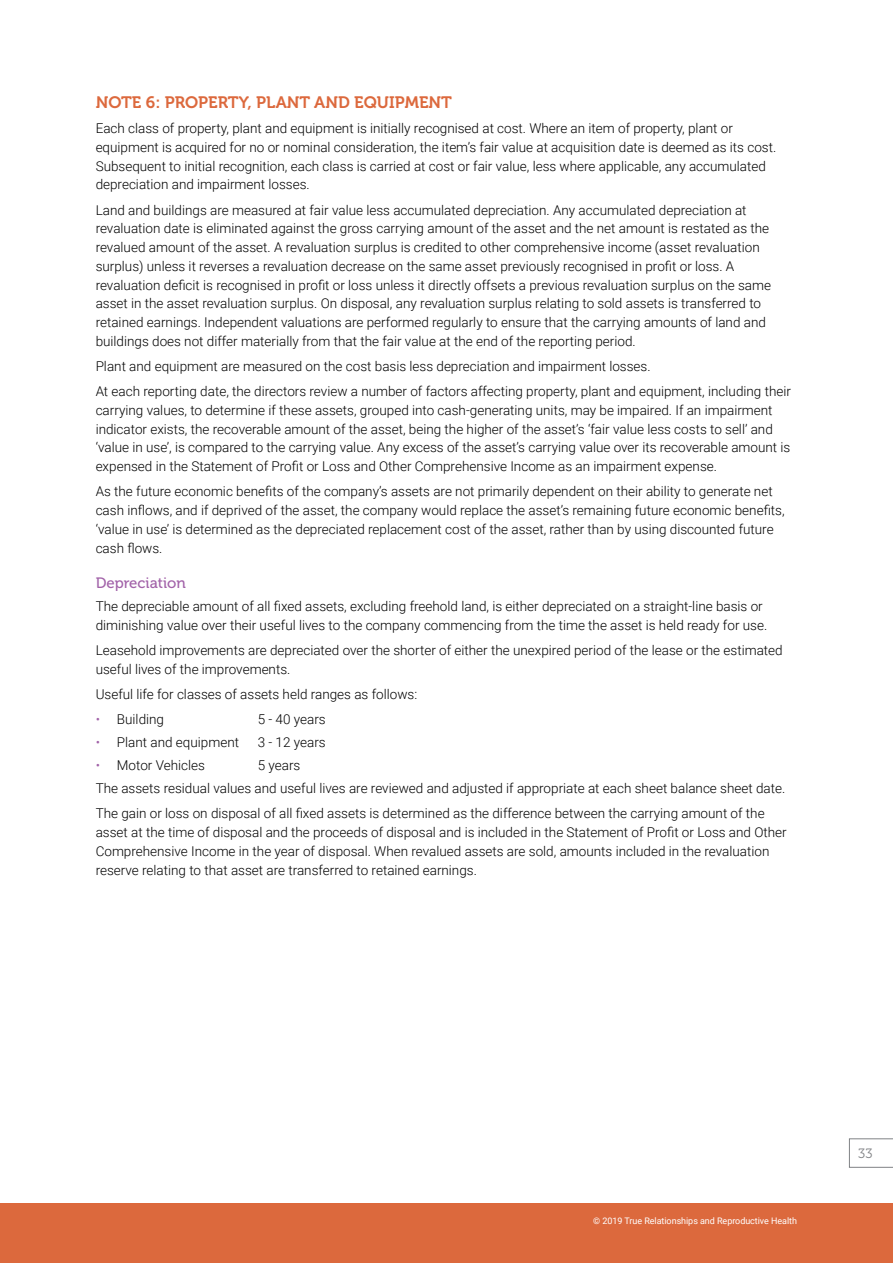
<style>
.page{position:relative;width:893px;height:1263px;background:#fff}
.page>*{position:absolute;margin:0;border:0;box-sizing:border-box;transform-origin:0 0}
.t1{font:16.5px "Museo 700";color:#dc693d}
.t2{font:15px "Museo 500";color:#a263a9}
.t3{font:300 13.5px/18.8px "Roboto";color:#000}
.t4{font:13.5px "Museo 300";color:#808285}
.t5{font:9px "Roboto";letter-spacing:-.005em;color:#fff}
.s1{color:#a263a9}
</style>
<div class="page">
<div style="left:0;top:1203px;width:893px;height:60px;background:#dc693d"></div>
<svg style="left:849px;top:1138px;width:44px;height:30px"></svg>
<p class="t1" style="left:96px;top:93px;width:13px">NOTE</p>
<p class="t1" style="left:146px;top:93px;width:31px">6: PROPERT</p>
<p class="t1" style="left:239px;top:93px;width:30px">Y, PLANT</p>
<p class="t1" style="left:314px;top:93px;width:13px">AND</p>
<p class="t1" style="left:354px;top:93px;width:35px">EQUIPMENT</p>
<p class="t3" style="left:96px;top:118px;width:682px">Each class of property, plant and equipment is initially recognised at cost. Where an item of property, plant or equipment is acquired for no or nominal consideration, the item’s fair value at acquisition date is deemed as its cost.<br>Subsequent to initial recognition, each class is carried at cost or fair value, less where applicable, any accumulated depreciation and impairment losses.</p>
<p class="t3" style="left:96px;top:200px;width:677px">Land and buildings are measured at fair value less accumulated depreciation. Any accumulated depreciation at revaluation date is eliminated against the gross carrying amount of the asset and the net amount is restated as the revalued amount of the asset. A revaluation surplus is credited to other comprehensive income (asset revaluation surplus) unless it reverses a revaluation decrease on the same asset previously recognised in profit or loss. A revaluation deficit is recognised in profit or loss unless it directly offsets a previous revaluation surplus on the same asset in the asset revaluation surplus. On disposal, any revaluation surplus relating to sold assets is transferred to retained earnings. Independent valuations are performed regularly to ensure that the carrying amounts of land and buildings does not differ materially from that the fair value at the end of the reporting period.</p>
<p class="t3" style="left:96px;top:353px;width:697px;line-height:25px">Plant and equipment are measured on the cost basis less depreciation and impairment losses.<br>At each reporting date, the directors review a number of factors affecting property, plant and equipment, including their</p>
<p class="t3" style="left:96px;top:400px;width:696px">carrying values, to determine if these assets, grouped into cash-generating units, may be impaired. If an impairment indicator exists, the recoverable amount of the asset, being the higher of the asset’s ‘fair value less costs to sell’ and ‘value in use’, is compared to the carrying value. Any excess of the asset’s carrying value over its recoverable amount is expensed in the Statement of Profit or Loss and Other Comprehensive Income as an impairment expense.</p>
<p class="t3" style="left:96px;top:482px;width:690px">As the future economic benefits of the company’s assets are not primarily dependent on their ability to generate net cash inflows, and if deprived of the asset, the company would replace the asset’s remaining future economic benefits, ‘value in use’ is determined as the depreciated replacement cost of the asset, rather than by using discounted future cash flows.</p>
<p class="t2" style="left:96px;top:575px;width:92px">Depreciation</p>
<p class="t3" style="left:96px;top:597px;width:673px">The depreciable amount of all fixed assets, excluding freehold land, is either depreciated on a straight-line basis or diminishing value over their useful lives to the company commencing from the time the asset is held ready for use.</p>
<p class="t3" style="left:96px;top:641px;width:688px">Leasehold improvements are depreciated over the shorter of either the unexpired period of the lease or the estimated useful lives of the improvements.</p>
<p class="t3" style="left:96px;top:684px;width:323px">Useful life for classes of assets held ranges as follows:</p>
<p class="t3" style="left:96px;top:710px;width:70px"><span class="s1">•</span> Building</p>
<p class="t3" style="left:258px;top:710px;width:70px">5 - 40 years</p>
<p class="t3" style="left:96px;top:733px;width:145px"><span class="s1">•</span> Plant and equipment</p>
<p class="t3" style="left:258px;top:733px;width:70px">3 - 12 years</p>
<p class="t3" style="left:96px;top:756px;width:111px"><span class="s1">•</span> Motor Vehicles</p>
<p class="t3" style="left:96px;top:753px;width:691px;line-height:23px;text-indent:162px">5 years<br>The assets residual values and useful lives are reviewed and adjusted if appropriate at each sheet balance sheet date.</p>
<p class="t3" style="left:96px;top:804px;width:693px">The gain or loss on disposal of all fixed assets is determined as the difference between the carrying amount of the asset at the time of disposal and the proceeds of disposal and is included in the Statement of Profit or Loss and Other Comprehensive Income in the year of disposal. When revalued assets are sold, amounts included in the revaluation reserve relating to that asset are transferred to retained earnings.</p>
<p class="t5" style="left:593px;top:1214px;width:205px">© 2019 True Relationships and Reproductive Health</p>
<p class="t4" style="left:858px;top:1146px;width:16px">33</p>
</div>
